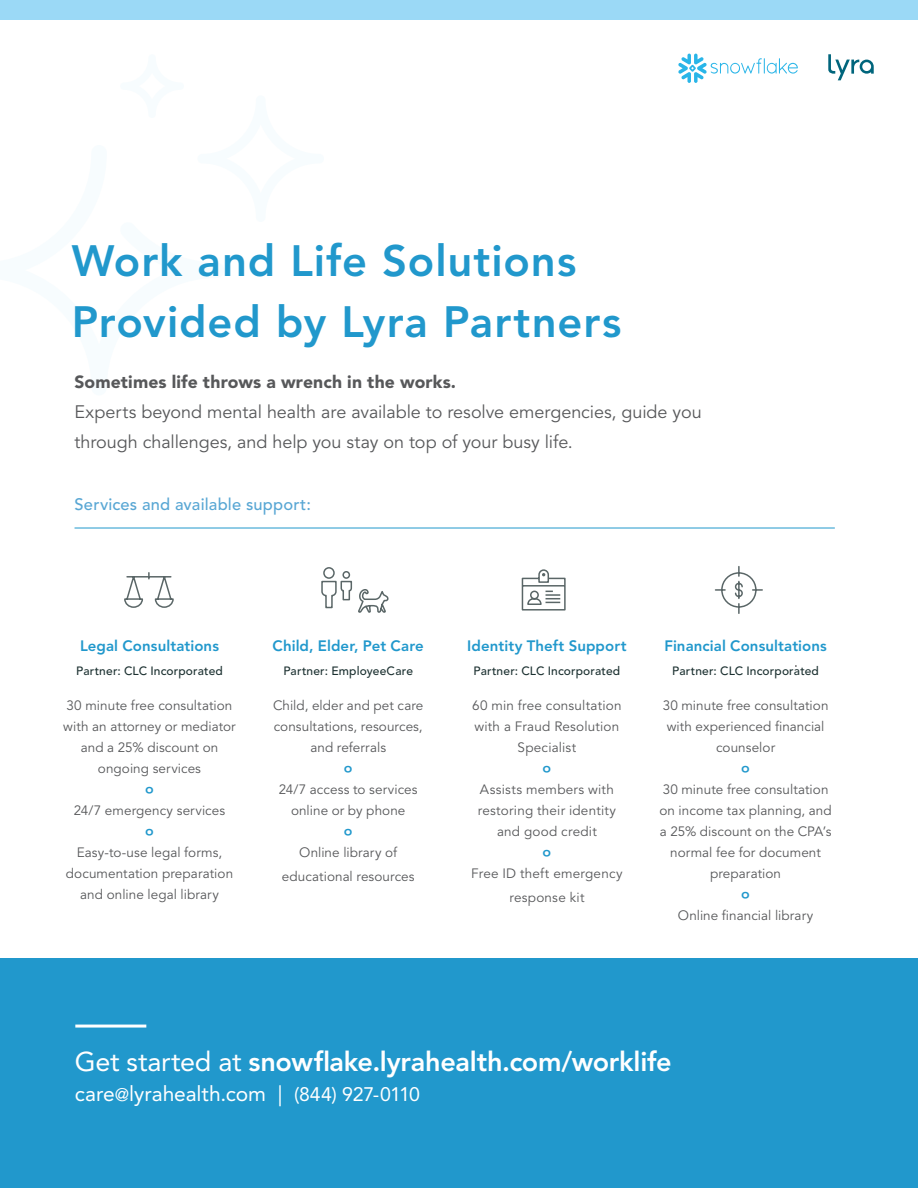
<style>
.page{position:relative;width:918px;height:1188px;background:#fff}
.page>*{position:absolute;margin:0;border:0;box-sizing:border-box;transform-origin:0 0}
.t1{font:800 43.5px "Avenir LT Pro";letter-spacing:.02em;color:#2198cc}
.t2{font:800 27px "Avenir LT Pro";letter-spacing:-.01em;color:#fff}
.t3{font:500 22.5px "Avenir LT Pro";color:#2198cc}
.t4{font:21px "Avenir LT Pro";color:#fff}
.t5{font:18px/30px "Avenir LT Pro";letter-spacing:-.005em;color:#57585a}
.t6{font:900 17.55px "Avenir LT Pro";letter-spacing:.005em;color:#57585a}
.t7{font:500 16.5px "Avenir LT Pro";letter-spacing:.01em;color:#59a7d4}
.t8{font:800 15px "Avenir LT Pro";letter-spacing:.005em;color:#2198cc}
.t9{font:13.5px/21px "Avenir LT Pro";letter-spacing:.005em;color:#57585a;text-align:center}
.t10{font:500 12px "Avenir LT Pro";letter-spacing:.015em;color:#1b3030}
.s1{font-weight:400}
.s2{font-size:18px}
.s3{font-size:19.5px}
</style>
<div class="page">
<div style="left:0;top:958px;width:918px;height:230px;background:#2198cc"></div>
<svg style="left:828px;top:54px;width:46px;height:26px"></svg>
<hr style="left:75px;top:1025px;width:71px;height:3px;background:#fff">
<div style="left:0;top:0;width:918px;height:20px;background:#9bd9f6"></div>
<svg style="left:124px;top:572px;width:50px;height:36px"></svg>
<hr style="left:75px;top:528px;width:760px;height:1px;background:#2198cc">
<svg style="left:521px;top:569px;width:45px;height:42px"></svg>
<svg style="left:714px;top:566px;width:49px;height:48px"></svg>
<svg style="left:321px;top:580px;width:68px;height:33px"></svg>
<div style="left:342px;top:571px;width:8px;height:8px;border:2px solid #5a6667;border-radius:50%"></div>
<div style="left:323px;top:567px;width:12px;height:12px;border:2px solid #5a6667;border-radius:50%"></div>
<svg style="left:678px;top:54px;width:120px;height:29px"></svg>
<p class="t1" style="left:72px;top:235px;width:506px">Work and Life Solutions</p>
<p class="t1" style="left:72px;top:296px;width:551px">Provided by Lyra Partners</p>
<p class="t6" style="left:75px;top:371px;width:383px">Sometimes life throws a wrench in the works.</p>
<p class="t5" style="left:75px;top:397px;width:629px">Experts beyond mental health are available to resolve emergencies, guide you through challenges, and help you stay on top of your busy life.</p>
<p class="t7" style="left:75px;top:495px;width:238px">Services and available support:</p>
<p class="t8" style="left:80px;top:637px;width:141px">Legal Consultations</p>
<p class="t10" style="left:76px;top:664px;width:148px">Partner: CLC Incorporated</p>
<p class="t9" style="left:63px;top:695px;width:174px">30 minute free consultation with an attorney or mediator and a 25% discount on ongoing services</p>
<p class="t3" style="left:145px;top:781px;width:10px">º</p>
<p class="t9" style="left:74px;top:800px;width:153px">24/7 emergency services</p>
<p class="t3" style="left:145px;top:823px;width:10px">º</p>
<p class="t9" style="left:66px;top:842px;width:169px">Easy-to-use legal forms, documentation preparation and online legal library</p>
<p class="t8" style="left:273px;top:637px;width:153px">Child, Elder, Pet Care</p>
<p class="t10" style="left:283px;top:664px;width:131px">Partner: EmployeeCare</p>
<p class="t9" style="left:273px;top:695px;width:152px">Child, elder and pet care consultations, resources, and referrals</p>
<p class="t3" style="left:344px;top:760px;width:10px">º</p>
<p class="t9" style="left:279px;top:779px;width:140px">24/7 access to services online or by phone</p>
<p class="t3" style="left:344px;top:823px;width:10px">º</p>
<p class="t9" style="left:282px;top:840px;width:134px;line-height:24px">Online library of educational resources</p>
<p class="t8" style="left:467px;top:637px;width:161px">Identity Theft Support</p>
<p class="t10" style="left:474px;top:664px;width:148px">Partner: CLC Incorporated</p>
<p class="t9" style="left:472px;top:695px;width:151px">60 min free consultation with a Fraud Resolution<br>Specialist</p>
<p class="t3" style="left:543px;top:760px;width:10px">º</p>
<p class="t9" style="left:478px;top:779px;width:140px">Assists members with restoring their identity and good credit</p>
<p class="t3" style="left:543px;top:844px;width:10px">º</p>
<p class="t9" style="left:471px;top:861px;width:153px;line-height:24px">Free ID theft emergency response kit</p>
<p class="t8" style="left:664px;top:637px;width:164px">Financial Consultations</p>
<p class="t10" style="left:672px;top:664px;width:148px">Partner: CLC Incorporated</p>
<p class="t9" style="left:663px;top:695px;width:167px">30 minute free consultation with experienced financial counselor</p>
<p class="t3" style="left:741px;top:760px;width:10px">º</p>
<p class="t9" style="left:659px;top:779px;width:174px">30 minute free consultation on income tax planning, and a 25% discount on the CPA’s normal fee for document preparation</p>
<p class="t3" style="left:741px;top:886px;width:10px">º</p>
<p class="t9" style="left:678px;top:905px;width:137px">Online financial library</p>
<p class="t2" style="left:75px;top:1045px;width:598px"><span class="s1">Get started at</span> snowflake.lyrahealth.com/worklife</p>
<p class="t4" style="left:75px;top:1081px;width:347px">care<span class="s2">@</span>lyrahealth.com | <span class="s3">(844) 927-0110</span></p>
</div>
